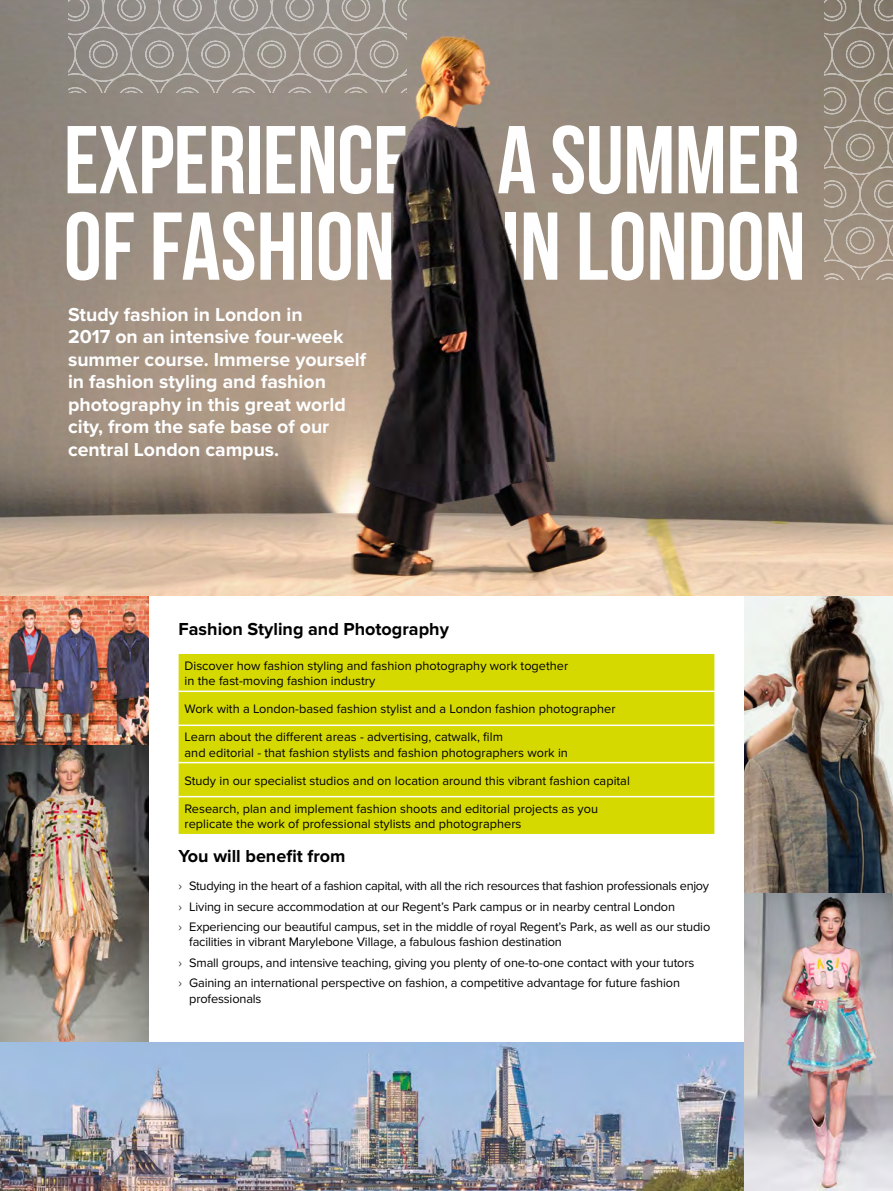
<style>
.page{position:relative;width:893px;height:1191px;background:#fff}
.page>*{position:absolute;margin:0;border:0;box-sizing:border-box;transform-origin:0 0}
.t1{font:700 96px/86.4px "Bebas Neue";letter-spacing:-.005em;color:#fff}
.t2{font:700 19.5px/22.5px "Proxima Nova";color:#fff}
.t3{font:700 18px "Proxima Nova";color:#000}
.t4{font:12.75px/20.4px "Proxima Nova";letter-spacing:-.01em;color:#000}
.s1{font-weight:300}
</style>
<div class="page">
<img style="left:0;top:595px;width:149px;height:447px">
<img style="left:0;top:1042px;width:744px;height:149px">
<img style="left:744px;top:595px;width:149px;height:596px">
<img style="left:0;top:0;width:893px;height:595px">
<div style="left:179px;top:654px;width:535px;height:180px;background:#d5d900"></div>
<hr style="left:179px;top:690px;width:535px;height:2px;background:#fff">
<hr style="left:179px;top:724px;width:535px;height:2px;background:#fff">
<hr style="left:179px;top:762px;width:535px;height:1px;background:#fff">
<hr style="left:179px;top:796px;width:535px;height:1px;background:#fff">
<svg style="left:68px;top:0;width:338px;height:92px;background:#9c968f"></svg>
<svg style="left:825px;top:0;width:68px;height:280px;background:#9a8e80"></svg>
<svg style="left:860px;top:240px;width:14px;height:14px"></svg>
<div style="left:860px;top:240px;width:14px;height:14px;border:1px solid #fff"></div>
<svg style="left:860px;top:240px;width:10px;height:10px"></svg>
<div style="left:860px;top:240px;width:10px;height:10px;border:1px solid #fff"></div>
<img style="left:363px;top:95px;width:197px;height:386px">
<h1 class="t1" style="left:64px;top:116px;width:743px">EXPERIENCE A SUMMER<br>OF FASHION IN LONDON</h1>
<h2 class="t2" style="left:68px;top:304px;width:300px">Study fashion in London in<br>2017 on an intensive four-week summer course. Immerse yourself in fashion styling and fashion photography in this great world city, from the safe base of our central London campus.</h2>
<h3 class="t3" style="left:179px;top:619px;width:272px">Fashion Styling and Photography</h3>
<p class="t4" style="left:185px;top:658px;width:385px;line-height:15.3px">Discover how fashion styling and fashion photography work together in the fast-moving fashion industry</p>
<p class="t4" style="left:185px;top:695px;width:432px;line-height:28px">Work with a London-based fashion stylist and a London fashion photographer<br>Learn about the different areas - advertising, catwalk, film</p>
<p class="t4" style="left:185px;top:739px;width:447px;line-height:28px">and editorial - that fashion stylists and fashion photographers work in<br>Study in our specialist studios and on location around this vibrant fashion capital<br>Research, plan and implement fashion shoots and editorial projects as you</p>
<p class="t4" style="left:185px;top:814px;width:338px">replicate the work of professional stylists and photographers</p>
<h3 class="t3" style="left:179px;top:846px;width:168px">You will benefit from</h3>
<p class="t4" style="left:179px;top:876px;width:533px"><span class="s1">›</span> Studying in the heart of a fashion capital, with all the rich resources that fashion professionals enjoy <span class="s1">›</span> Living in secure accommodation at our Regent’s Park campus or in nearby central London<br><span class="s1">›</span> Experiencing our beautiful campus, set in the middle of royal Regent’s Park, as well as our studio</p>
<p class="t4" style="left:179px;top:932px;width:517px;text-indent:11px">facilities in vibrant Marylebone Village, a fabulous fashion destination<br><span class="s1">›</span> Small groups, and intensive teaching, giving you plenty of one-to-one contact with your tutors <span class="s1">›</span> Gaining an international perspective on fashion, a competitive advantage for future fashion</p>
<p class="t4" style="left:189px;top:988px;width:74px">professionals</p>
</div>
